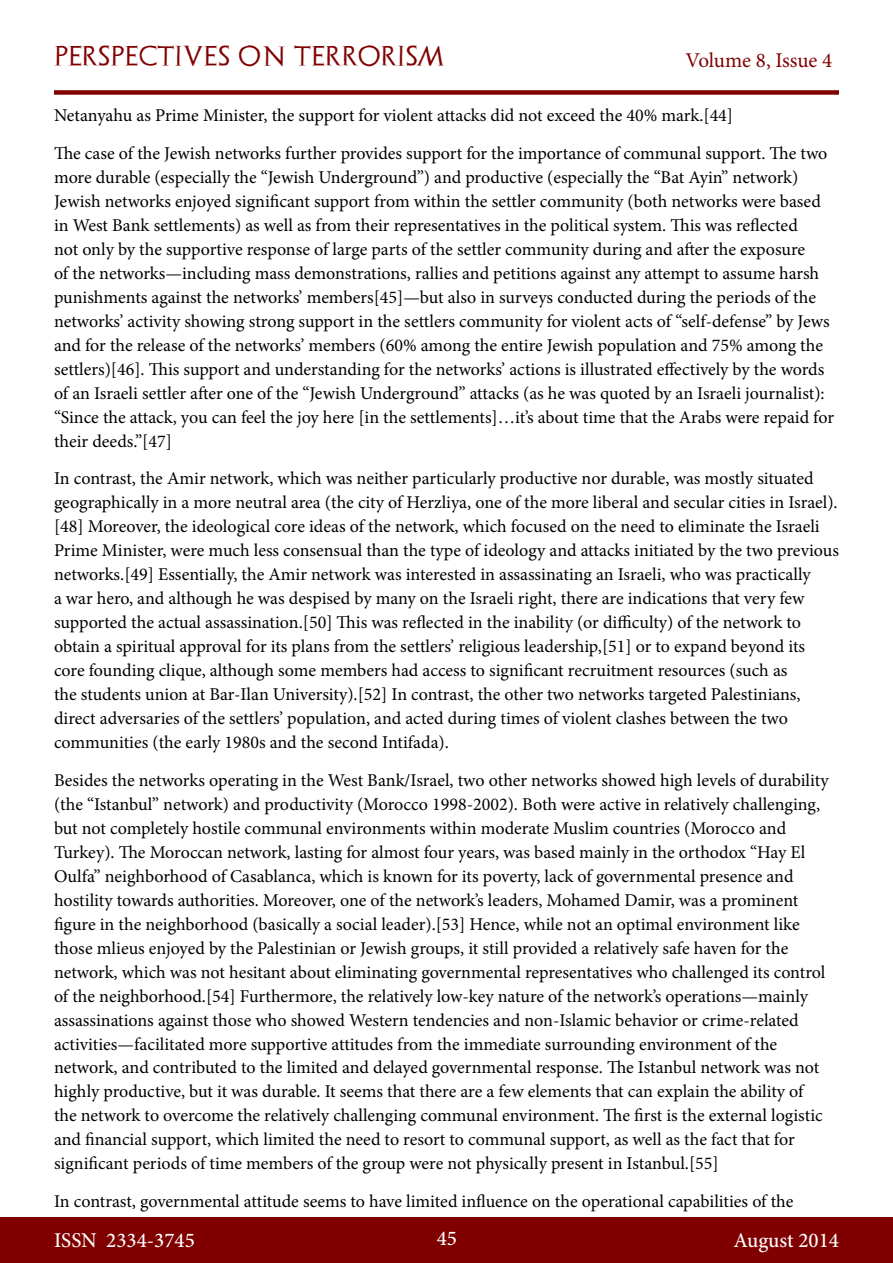
<style>
.page{position:relative;width:893px;height:1263px;background:#fff}
.page>*{position:absolute;margin:0;border:0;box-sizing:border-box;transform-origin:0 0}
.t1{font:500 21px "Minion Pro";color:#fff}
.t2{font:21px "Archeologicaps";letter-spacing:.045em;color:#800000}
.t3{font:21px "Minion Pro";letter-spacing:-.005em;color:#800000}
.t4{font:18px/24px "Minion Pro";color:#000}
</style>
<div class="page">
<div style="left:0;top:1217px;width:893px;height:46px;background:#800000"></div>
<div style="left:54px;top:90px;width:785px;height:5px;background:#800000"></div>
<p class="t2" style="left:54px;top:43px;width:392px">PERSPECTIVES ON TERRORISM</p>
<p class="t3" style="left:686px;top:46px;width:148px">Volume 8, Issue 4</p>
<p class="t4" style="left:54px;top:97px;width:775px;line-height:37.5px">Netanyahu as Prime Minister, the support for violent attacks did not exceed the 40% mark.[44]<br>The case of the Jewish networks further provides support for the importance of communal support. The two</p>
<p class="t4" style="left:54px;top:165px;width:782px">more durable (especially the “Jewish Underground”) and productive (especially the “Bat Ayin” network)<br>Jewish networks enjoyed significant support from within the settler community (both networks were based in West Bank settlements) as well as from their representatives in the political system. This was reflected<br>not only by the supportive response of large parts of the settler community during and after the exposure<br>of the networks—including mass demonstrations, rallies and petitions against any attempt to assume harsh punishments against the networks’ members[45]—but also in surveys conducted during the periods of the networks’ activity showing strong support in the settlers community for violent acts of “self-defense” by Jews and for the release of the networks’ members (60% among the entire Jewish population and 75% among the settlers)[46]. This support and understanding for the networks’ actions is illustrated effectively by the words of an Israeli settler after one of the “Jewish Underground” attacks (as he was quoted by an Israeli journalist): “Since the attack, you can feel the joy here [in the settlements]…it’s about time that the Arabs were repaid for their deeds.”[47]</p>
<p class="t4" style="left:54px;top:466px;width:786px">In contrast, the Amir network, which was neither particularly productive nor durable, was mostly situated geographically in a more neutral area (the city of Herzliya, one of the more liberal and secular cities in Israel). [48] Moreover, the ideological core ideas of the network, which focused on the need to eliminate the Israeli Prime Minister, were much less consensual than the type of ideology and attacks initiated by the two previous networks.[49] Essentially, the Amir network was interested in assassinating an Israeli, who was practically<br>a war hero, and although he was despised by many on the Israeli right, there are indications that very few supported the actual assassination.[50] This was reflected in the inability (or difficulty) of the network to obtain a spiritual approval for its plans from the settlers’ religious leadership,[51] or to expand beyond its core founding clique, although some members had access to significant recruitment resources (such as<br>the students union at Bar-Ilan University).[52] In contrast, the other two networks targeted Palestinians, direct adversaries of the settlers’ population, and acted during times of violent clashes between the two communities (the early 1980s and the second Intifada).</p>
<p class="t4" style="left:54px;top:768px;width:776px">Besides the networks operating in the West Bank/Israel, two other networks showed high levels of durability (the “Istanbul” network) and productivity (Morocco 1998-2002). Both were active in relatively challenging, but not completely hostile communal environments within moderate Muslim countries (Morocco and Turkey). The Moroccan network, lasting for almost four years, was based mainly in the orthodox “Hay El Oulfa” neighborhood of Casablanca, which is known for its poverty, lack of governmental presence and hostility towards authorities. Moreover, one of the network’s leaders, Mohamed Damir, was a prominent figure in the neighborhood (basically a social leader).[53] Hence, while not an optimal environment like those mlieus enjoyed by the Palestinian or Jewish groups, it still provided a relatively safe haven for the network, which was not hesitant about eliminating governmental representatives who challenged its control of the neighborhood.[54] Furthermore, the relatively low-key nature of the network’s operations—mainly assassinations against those who showed Western tendencies and non-Islamic behavior or crime-related activities—facilitated more supportive attitudes from the immediate surrounding environment of the network, and contributed to the limited and delayed governmental response. The Istanbul network was not highly productive, but it was durable. It seems that there are a few elements that can explain the ability of the network to overcome the relatively challenging communal environment. The first is the external logistic and financial support, which limited the need to resort to communal support, as well as the fact that for significant periods of time members of the group were not physically present in Istanbul.[55]</p>
<p class="t4" style="left:54px;top:1189px;width:741px">In contrast, governmental attitude seems to have limited influence on the operational capabilities of the</p>
<p class="t1" style="left:54px;top:1226px;width:142px">ISSN 2334-3745</p>
<p class="t1" style="left:437px;top:1224px;width:22px">45</p>
<p class="t1" style="left:733px;top:1226px;width:107px">August 2014</p>
</div>
